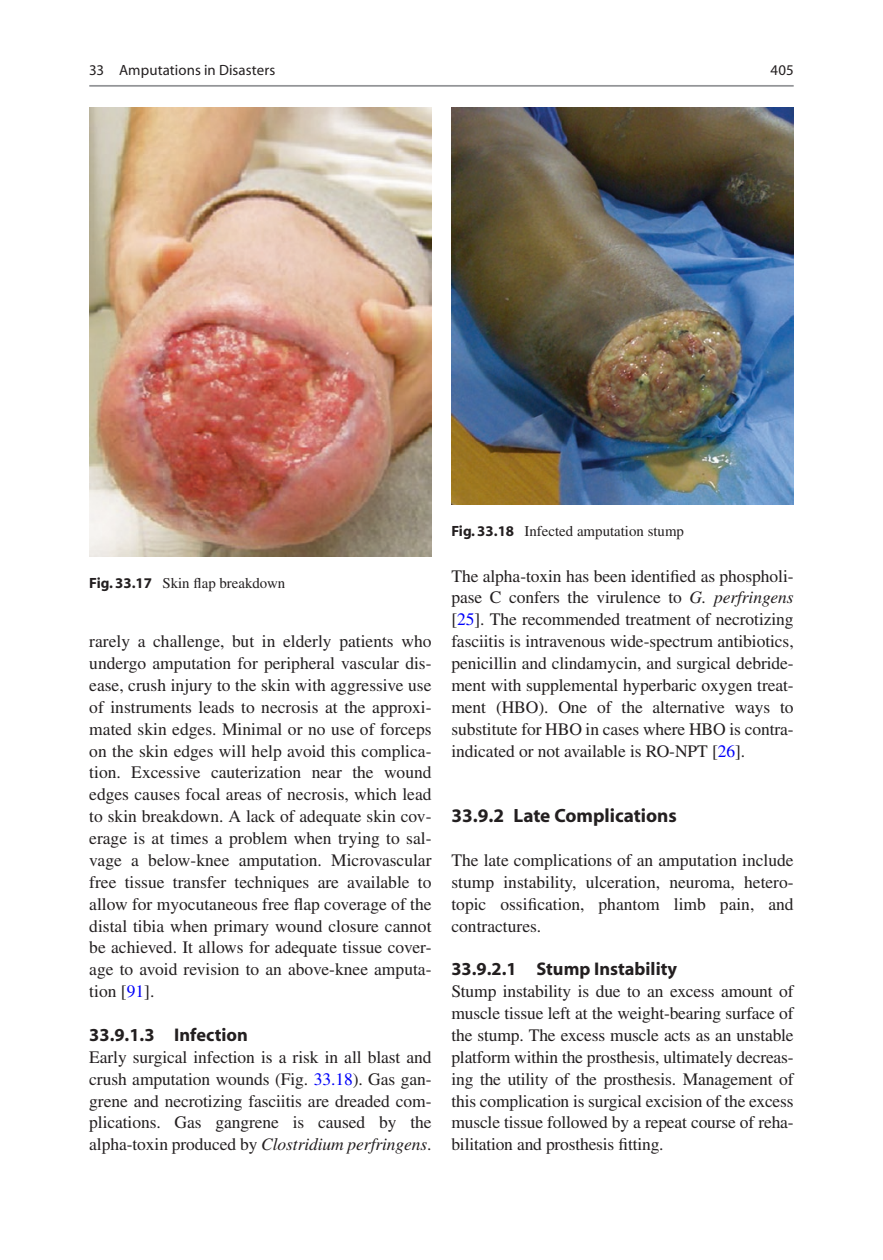
<style>
.page{position:relative;width:883px;height:1260px;background:#fff}
.page>*{position:absolute;margin:0;border:0;box-sizing:border-box;transform-origin:0 0}
.t1{font:700 19.25px "Crrvqb Myriad";color:#231f20}
.t2{font:700 18.38px "Crrvqb Myriad";color:#231f20}
.t3{font:17.5px/21.9px "Nmqtrl Times";letter-spacing:-.005em;color:#231f20;text-align:justify}
.t4{font:14.88px "Nmqtrl Times";color:#231f20}
.t5{font:14.88px "Xmnrcb Myriad";letter-spacing:.005em;color:#231f20}
.t6{font:14.88px "Psmxnq Myriad";color:#231f20}
.s1{font-family:"Crrvqb Myriad";font-weight:700}
.s2{color:#0000fa}
.s3{font-family:"Wqlkyl Times";font-style:italic}
</style>
<div class="page">
<img style="left:89px;top:107px;width:343px;height:450px">
<img style="left:451px;top:107px;width:343px;height:398px">
<hr style="left:89px;top:85px;width:705px;height:2px;background:#939598">
<p class="t5" style="left:89px;top:63px;width:188px">33 Amputations in Disasters</p>
<p class="t6" style="left:771px;top:63px;width:25px">405</p>
<p class="t4" style="left:89px;top:575px;width:197px"><span class="s1">Fig. 33.17</span> Skin flap breakdown</p>
<p class="t3" style="left:89px;top:630px;width:344px">rarely a challenge, but in elderly patients who undergo amputation for peripheral vascular dis&shy;ease, crush injury to the skin with aggressive use of instruments leads to necrosis at the approxi&shy;mated skin edges. Minimal or no use of forceps on the skin edges will help avoid this complica&shy;tion. Excessive cauterization near the wound edges causes focal areas of necrosis, which lead to skin breakdown. A lack of adequate skin cov&shy;erage is at times a problem when trying to sal&shy;vage a below-knee amputation. Microvascular free tissue transfer techniques are available to allow for myocutaneous free flap coverage of the distal tibia when primary wound closure cannot be achieved. It allows for adequate tissue cover&shy;age to avoid revision to an above-knee amputa&shy;tion [<span class="s2">91</span>].</p>
<p class="t2" style="left:89px;top:1025px;width:160px">33.9.1.3 Infection</p>
<p class="t3" style="left:89px;top:1046px;width:344px">Early surgical infection is a risk in all blast and crush amputation wounds (Fig. <span class="s2">33.18</span>). Gas gan&shy;grene and necrotizing fasciitis are dreaded com&shy;plications. Gas gangrene is caused by the alpha-toxin produced by <span class="s3">Clostridium perfringens</span>.</p>
<p class="t4" style="left:451px;top:523px;width:234px"><span class="s1">Fig. 33.18</span> Infected amputation stump</p>
<p class="t3" style="left:451px;top:565px;width:344px">The alpha-toxin has been identified as phospholi&shy;pase C confers the virulence to <span class="s3">G. perfringens </span>[<span class="s2">25</span>]. The recommended treatment of necrotizing fasciitis is intravenous wide-spectrum antibiotics, penicillin and clindamycin, and surgical debride&shy;ment with supplemental hyperbaric oxygen treat&shy;ment (HBO). One of the alternative ways to substitute for HBO in cases where HBO is contra&shy;indicated or not available is RO-NPT [<span class="s2">26</span>].</p>
<p class="t1" style="left:451px;top:806px;width:227px">33.9.2 Late Complications</p>
<p class="t3" style="left:451px;top:849px;width:344px">The late complications of an amputation include stump instability, ulceration, neuroma, hetero&shy;topic ossification, phantom limb pain, and contractures.</p>
<p class="t2" style="left:451px;top:960px;width:227px">33.9.2.1 Stump Instability</p>
<p class="t3" style="left:451px;top:980px;width:344px">Stump instability is due to an excess amount of muscle tissue left at the weight-bearing surface of the stump. The excess muscle acts as an unstable platform within the prosthesis, ultimately decreas&shy;ing the utility of the prosthesis. Management of this complication is surgical excision of the excess muscle tissue followed by a repeat course of reha&shy;bilitation and prosthesis fitting.</p>
</div>
